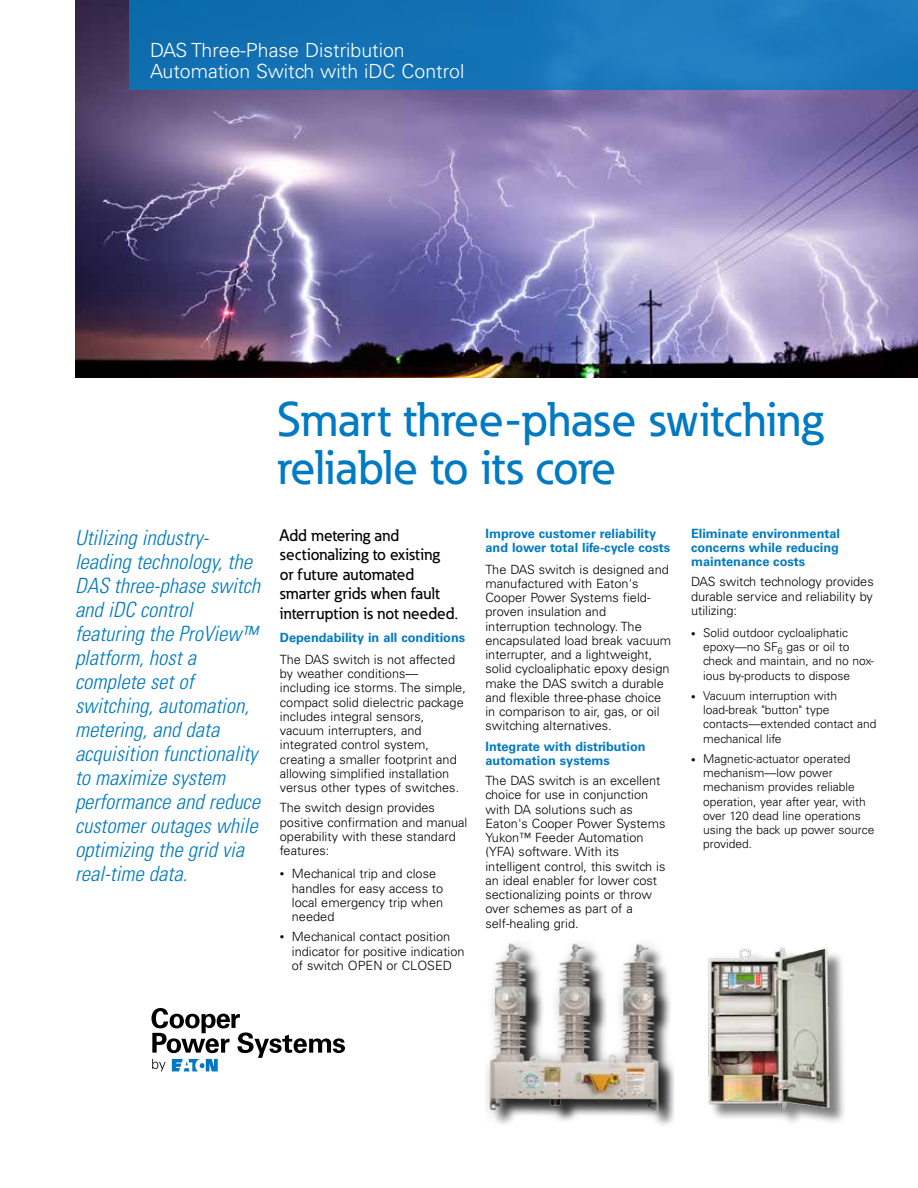
<style>
.page{position:relative;width:918px;height:1188px;background:#fff}
.page>*{position:absolute;margin:0;border:0;box-sizing:border-box;transform-origin:0 0}
.t1{font:500 48px/48px "Eaton";color:#007ac2}
.t2{font:italic 300 condensed 21px/24px "Univers LT Std";color:#007ac2}
.t3{font:300 19.5px/21px "Univers LT Std";color:#fff}
.t4{font:500 16.5px/19.5px "Eaton";color:#000}
.t5{font:300 12.75px/14.2px "Univers LT Std";color:#000}
.t6{font:700 12.75px/14.2px "Univers LT Std";color:#007ac2}
.t7{font:300 12px/14.2px "Univers LT Std";color:#000}
.s1{font-size:9px}
</style>
<div class="page">
<img style="left:75px;top:0;width:843px;height:378px">
<div style="left:129px;top:0;width:789px;height:90px;background:linear-gradient(to right,#0e6dae,#217ec3)"></div>
<div style="left:493px;top:946px;width:183px;height:182px;background:#000;opacity:.75"></div>
<img style="left:486px;top:943px;width:187px;height:182px">
<div style="left:710px;top:950px;width:137px;height:176px;background:#000;opacity:.5"></div>
<img style="left:708px;top:947px;width:130px;height:167px">
<svg style="left:152px;top:1008px;width:193px;height:63px"></svg>
<h3 class="t3" style="left:150px;top:39px;width:316px">DAS Three-Phase Distribution<br>Automation Switch with iDC Control</h3>
<h1 class="t1" style="left:277px;top:395px;width:547px">Smart three-phase switching reliable to its core</h1>
<p class="t2" style="left:75px;top:526px;width:187px">Utilizing industry&shy;leading technology, the<br>DAS three-phase switch and iDC control featuring the ProView™ platform, host a complete set of switching, automation, metering, and data acquisition functionality to maximize system performance and reduce customer outages while optimizing the grid via real-time data.</p>
<p class="t4" style="left:280px;top:525px;width:180px">Add metering and sectionalizing to existing<br>or future automated smarter grids when fault interruption is not needed.</p>
<p class="t6" style="left:280px;top:631px;width:187px">Dependability in all conditions</p>
<p class="t5" style="left:280px;top:652px;width:187px">The DAS switch is not affected by weather conditions— including ice storms. The simple, compact solid dielectric package includes integral sensors, vacuum interrupters, and integrated control system, creating a smaller footprint and allowing simplified installation versus other types of switches.</p>
<p class="t5" style="left:280px;top:801px;width:189px">The switch design provides positive confirmation and manual operability with these standard features:</p>
<p class="t5" style="left:292px;top:867px;width:153px;text-indent:-12px"><span class="s1">•</span> Mechanical trip and close handles for easy access to local emergency trip when needed</p>
<p class="t5" style="left:292px;top:930px;width:174px;text-indent:-12px"><span class="s1">•</span> Mechanical contact position indicator for positive indication of switch OPEN or CLOSED</p>
<p class="t6" style="left:485px;top:526px;width:186px">Improve customer reliability and lower total life-cycle costs</p>
<p class="t5" style="left:485px;top:562px;width:187px">The DAS switch is designed and manufactured with Eaton's<br>Cooper Power Systems field&shy;proven insulation and interruption technology. The encapsulated load break vacuum interrupter, and a lightweight, solid cycloaliphatic epoxy design make the DAS switch a durable and flexible three-phase choice in comparison to air, gas, or oil switching alternatives.</p>
<p class="t6" style="left:485px;top:739px;width:162px">Integrate with distribution automation systems</p>
<p class="t5" style="left:485px;top:773px;width:182px">The DAS switch is an excellent choice for use in conjunction with DA solutions such as<br>Eaton's Cooper Power Systems<br>Yukon™ Feeder Automation (YFA) software. With its intelligent control, this switch is an ideal enabler for lower cost sectionalizing points or throw over schemes as part of a self-healing grid.</p>
<p class="t6" style="left:691px;top:526px;width:151px;text-align:justify">Eliminate environmental concerns while reducing maintenance costs</p>
<p class="t5" style="left:691px;top:575px;width:184px;text-align:justify">DAS switch technology provides durable service and reliability by utilizing:</p>
<p class="t7" style="left:703px;top:626px;width:172px;text-indent:-12px"><span class="s1">•</span> Solid outdoor cycloaliphatic epoxy—no SF<sub>6</sub> gas or oil to check and maintain, and no nox&shy;ious by-products to dispose</p>
<p class="t7" style="left:703px;top:689px;width:175px;text-indent:-12px"><span class="s1">•</span> Vacuum interruption with load-break "button" type contacts—extended contact and mechanical life</p>
<p class="t7" style="left:703px;top:752px;width:173px;text-indent:-12px"><span class="s1">•</span> Magnetic-actuator operated mechanism—low power mechanism provides reliable operation, year after year, with over 120 dead line operations using the back up power source provided.</p>
</div>
